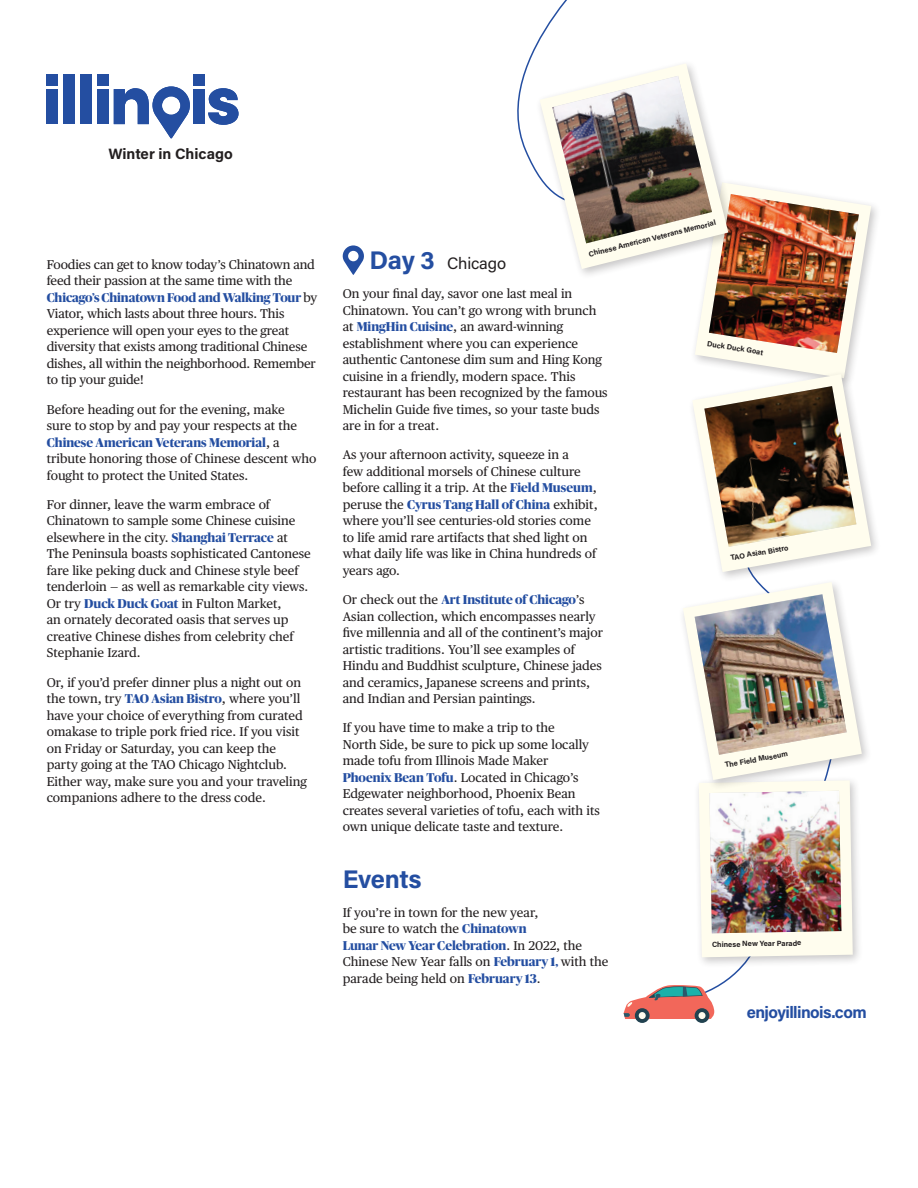
<style>
.page{position:relative;width:918px;height:1188px;background:#fff}
.page>*{position:absolute;margin:0;border:0;box-sizing:border-box;transform-origin:0 0}
.t1{font:700 25.5px "Acumin Pro";letter-spacing:-.015em;color:#244ea1}
.t2{font:700 16.5px "Acumin Pro";letter-spacing:-.035em;color:#244ea1}
.t3{font:16.5px "Acumin Pro";letter-spacing:-.01em;color:#231f20}
.t4{font:700 15px "Acumin Pro";color:#231f20}
.t5{font:12.75px/16.5px "Publico Text";color:#231f20}
.t6{font:700 12.75px "Publico Banner";color:#244ea1}
.t7{font:700 7.5px "Acumin Pro";color:#231f20}
.s1{font-family:"Publico Text";font-weight:400;color:#231f20}
.s2{font-family:"Publico Banner";font-weight:700;color:#244ea1}
.s3{font-weight:700;font-size:25.5px;color:#244ea1}
</style>
<div class="page">
<svg style="left:342px;top:245px;width:22px;height:30px"></svg>
<div style="left:695px;top:1008px;width:14px;height:15px;background:#214250;border-radius:50%"></div>
<svg style="left:635px;top:1008px;width:15px;height:15px"></svg>
<div style="left:690px;top:178px;width:192px;height:211px;background:#231f20;opacity:.25"></div>
<img style="left:624px;top:583px;width:238px;height:436px">
<img style="left:695px;top:594px;width:152px;height:161px">
<div style="left:688px;top:369px;width:194px;height:214px;background:#231f20;opacity:.25"></div>
<img style="left:540px;top:63px;width:331px;height:509px">
<img style="left:704px;top:386px;width:152px;height:161px">
<div style="left:47px;top:89px;width:11px;height:35px;background:#244ea1"></div>
<div style="left:64px;top:74px;width:11px;height:50px;background:#244ea1"></div>
<div style="left:80px;top:74px;width:11px;height:50px;background:#244ea1"></div>
<div style="left:97px;top:89px;width:11px;height:35px;background:#244ea1"></div>
<div style="left:193px;top:89px;width:12px;height:35px;background:#244ea1"></div>
<svg style="left:208px;top:88px;width:31px;height:37px"></svg>
<div style="left:47px;top:74px;width:11px;height:11px;background:#244ea1"></div>
<div style="left:97px;top:74px;width:11px;height:11px;background:#244ea1"></div>
<div style="left:193px;top:74px;width:12px;height:11px;background:#244ea1"></div>
<svg style="left:114px;top:86px;width:76px;height:52px"></svg>
<p class="t4" style="left:108px;top:143px;width:126px">Winter in Chicago</p>
<p class="t5" style="left:47px;top:255px;width:270px">Foodies can get to know today’s Chinatown and feed their passion at the same time with the</p>
<p class="t6" style="left:47px;top:288px;width:272px">Chicago’s Chinatown Food and Walking Tour <span class="s1">by</span></p>
<p class="t5" style="left:47px;top:305px;width:271px">Viator, which lasts about three hours. This experience will open your eyes to the great diversity that exists among traditional Chinese dishes, all within the neighborhood. Remember to tip your guide!</p>
<p class="t5" style="left:47px;top:400px;width:252px">Before heading out for the evening, make sure to stop by and pay your respects at the</p>
<p class="t6" style="left:47px;top:433px;width:234px">Chinese American Veterans Memorial<span class="s1">, a</span></p>
<p class="t5" style="left:47px;top:450px;width:271px">tribute honoring those of Chinese descent who fought to protect the United States.</p>
<p class="t5" style="left:47px;top:495px;width:266px">For dinner, leave the warm embrace of Chinatown to sample some Chinese cuisine elsewhere in the city. <span class="s2">Shanghai Terrace</span> at The Peninsula boasts sophisticated Cantonese fare like peking duck and Chinese style beef tenderloin — as well as remarkable city views.<br>Or try <span class="s2">Duck Duck Goat</span> in Fulton Market,<br>an ornately decorated oasis that serves up creative Chinese dishes from celebrity chef Stephanie Izard.</p>
<p class="t5" style="left:47px;top:673px;width:262px">Or, if you’d prefer dinner plus a night out on the town, try <span class="s2">TAO Asian Bistro</span>, where you’ll have your choice of everything from curated omakase to triple pork fried rice. If you visit on Friday or Saturday, you can keep the party going at the TAO Chicago Nightclub.<br>Either way, make sure you and your traveling companions adhere to the dress code.</p>
<p class="t7" style="left:588px;top:249px;width:132px;rotate:-14deg">Chinese American Veterans Memorial</p>
<p class="t3" style="left:370px;top:252px;width:138px"><span class="s3">Day 3</span> Chicago</p>
<p class="t5" style="left:343px;top:285px;width:267px">On your final day, savor one last meal in Chinatown. You can’t go wrong with brunch at <span class="s2">MingHin Cuisine</span>, an award-winning establishment where you can experience authentic Cantonese dim sum and Hing Kong cuisine in a friendly, modern space. This restaurant has been recognized by the famous Michelin Guide five times, so your taste buds are in for a treat.</p>
<p class="t5" style="left:343px;top:446px;width:256px">As your afternoon activity, squeeze in a<br>few additional morsels of Chinese culture before calling it a trip. At the <span class="s2">Field Museum</span>,</p>
<p class="t6" style="left:343px;top:495px;width:256px"><span class="s1">peruse the</span> Cyrus Tang Hall of China <span class="s1">exhibit,</span></p>
<p class="t5" style="left:343px;top:512px;width:255px">where you’ll see centuries-old stories come to life amid rare artifacts that shed light on what daily life was like in China hundreds of years ago.</p>
<p class="t6" style="left:343px;top:591px;width:243px"><span class="s1">Or check out the</span> Art Institute of Chicago<span class="s1">’s</span></p>
<p class="t5" style="left:343px;top:607px;width:262px">Asian collection, which encompasses nearly five millennia and all of the continent’s major artistic traditions. You’ll see examples of Hindu and Buddhist sculpture, Chinese jades and ceramics, Japanese screens and prints, and Indian and Persian paintings.</p>
<p class="t5" style="left:343px;top:719px;width:259px">If you have time to make a trip to the<br>North Side, be sure to pick up some locally made tofu from Illinois Made Maker <span class="s2">Phoenix Bean Tofu</span>. Located in Chicago’s Edgewater neighborhood, Phoenix Bean creates several varieties of tofu, each with its own unique delicate taste and texture.</p>
<h1 class="t1" style="left:343px;top:861px;width:80px">Events</h1>
<p class="t5" style="left:343px;top:903px;width:197px">If you’re in town for the new year, be sure to watch the <span class="s2">Chinatown</span></p>
<p class="t6" style="left:343px;top:936px;width:241px">Lunar New Year Celebration<span class="s1">. In 2022, the</span></p>
<p class="t5" style="left:343px;top:953px;width:267px">Chinese New Year falls on <span class="s2">February 1,</span> with the parade being held on <span class="s2">February 13</span>.</p>
<p class="t7" style="left:708px;top:338px;width:58px;rotate:9deg">Duck Duck Goat</p>
<p class="t7" style="left:730px;top:552px;width:60px;rotate:-10deg">TAO Asian Bistro</p>
<p class="t7" style="left:724px;top:760px;width:65px;rotate:-10deg">The Field Museum</p>
<p class="t7" style="left:712px;top:939px;width:91px;rotate:-1deg">Chinese New Year Parade</p>
<p class="t2" style="left:747px;top:1001px;width:121px">enjoyillinois.com</p>
</div>
